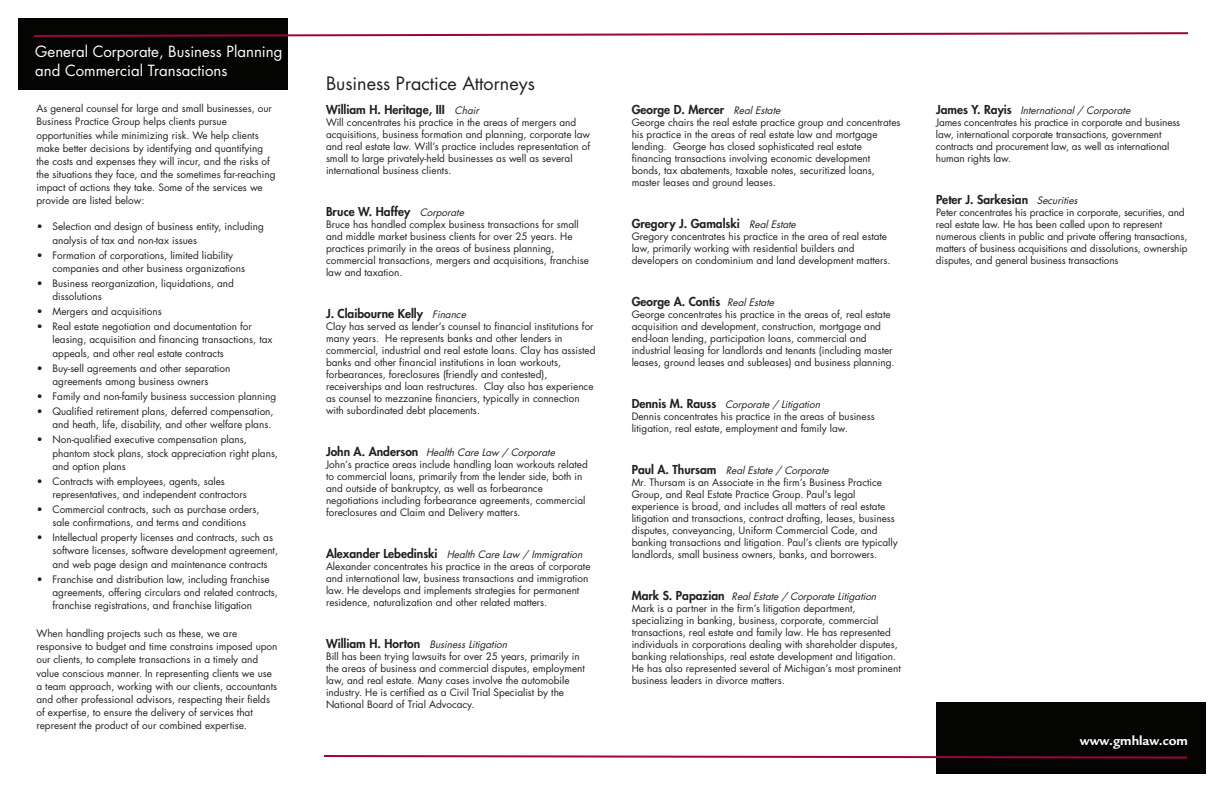
<style>
.page{position:relative;width:1224px;height:792px;background:#fff}
.page>*{position:absolute;margin:0;border:0;box-sizing:border-box;transform-origin:0 0}
.t1{font:18px "Futura";color:#231f20}
.t2{font:15px/19.7px "Futura";color:#fff}
.t3{font:700 14px "Legacy Sans";color:#fff}
.t4{font:800 12px "Futura";color:#231f20}
.t5{font:10px/12px "Futura";color:#231f20}
.s1{font-weight:400;font-style:italic;font-size:10px}
.s2{font-weight:800;font-size:12px}
.s3{font-style:italic}
</style>
<div class="page">
<div style="left:936px;top:702px;width:270px;height:72px;background:#040503"></div>
<div style="left:18px;top:18px;width:270px;height:72px;background:#040503"></div>
<svg style="left:324px;top:755px;width:863px;height:4px"></svg>
<svg style="left:34px;top:32px;width:1154px;height:5px"></svg>
<h2 class="t2" style="left:35px;top:43px;width:249px">General Corporate, Business Planning and Commercial Transactions</h2>
<p class="t5" style="left:36px;top:103px;width:241px;line-height:13.1px">As general counsel for large and small businesses, our Business Practice Group helps clients pursue opportunities while minimizing risk. We help clients make better decisions by identifying and quantifying the costs and expenses they will incur, and the risks of the situations they face, and the sometimes far-reaching impact of actions they take. Some of the services we provide are listed below:</p>
<p class="t5" style="left:53px;top:221px;width:213px;line-height:13.1px;text-indent:-16px">• Selection and design of business entity, including analysis of tax and non-tax issues</p>
<p class="t5" style="left:53px;top:249px;width:194px;line-height:13.1px;text-indent:-16px">• Formation of corporations, limited liability companies and other business organizations</p>
<p class="t5" style="left:53px;top:278px;width:183px;line-height:13.1px;text-indent:-16px">• Business reorganization, liquidations, and dissolutions</p>
<p class="t5" style="left:37px;top:306px;width:126px">• Mergers and acquisitions</p>
<p class="t5" style="left:53px;top:321px;width:222px;line-height:13.1px;text-indent:-16px">• Real estate negotiation and documentation for leasing, acquisition and financing transactions, tax appeals, and other real estate contracts</p>
<p class="t5" style="left:53px;top:362px;width:179px;line-height:13.1px;text-indent:-16px">• Buy-sell agreements and other separation agreements among business owners</p>
<p class="t5" style="left:37px;top:391px;width:241px">• Family and non-family business succession planning</p>
<p class="t5" style="left:37px;top:406px;width:238px;line-height:13.1px;text-align:right">• Qualified retirement plans, deferred compensation, and heath, life, disability, and other welfare plans.</p>
<p class="t5" style="left:53px;top:434px;width:227px;line-height:13.1px;text-indent:-16px">• Non-qualified executive compensation plans, phantom stock plans, stock appreciation right plans, and option plans</p>
<p class="t5" style="left:53px;top:475px;width:196px;line-height:13.1px;text-indent:-16px">• Contracts with employees, agents, sales representatives, and independent contractors</p>
<p class="t5" style="left:37px;top:504px;width:224px;line-height:13.1px;text-align:center">• Commercial contracts, such as purchase orders, sale confirmations, and terms and conditions</p>
<p class="t5" style="left:53px;top:532px;width:227px;line-height:13.1px;text-indent:-16px">• Intellectual property licenses and contracts, such as software licenses, software development agreement, and web page design and maintenance contracts</p>
<p class="t5" style="left:53px;top:573px;width:227px;line-height:13.1px;text-indent:-16px">• Franchise and distribution law, including franchise agreements, offering circulars and related contracts, franchise registrations, and franchise litigation</p>
<p class="t5" style="left:36px;top:628px;width:243px;line-height:13.1px">When handling projects such as these, we are responsive to budget and time constrains imposed upon our clients, to complete transactions in a timely and value conscious manner. In representing clients we use a team approach, working with our clients, accountants and other professional advisors, respecting their fields of expertise, to ensure the delivery of services that represent the product of our combined expertise.</p>
<h1 class="t1" style="left:326px;top:75px;width:210px">Business Practice Attorneys</h1>
<p class="t4" style="left:326px;top:104px;width:157px">William H. Heritage, III <span class="s1">Chair</span></p>
<p class="t5" style="left:326px;top:117px;width:266px">Will concentrates his practice in the areas of mergers and acquisitions, business formation and planning, corporate law and real estate law. Will’s practice includes representation of small to large privately-held businesses as well as several international business clients.</p>
<p class="t4" style="left:326px;top:206px;width:142px">Bruce W. Haffey <span class="s1">Corporate</span></p>
<p class="t5" style="left:326px;top:219px;width:265px">Bruce has handled complex business transactions for small and middle market business clients for over 25 years. He practices primarily in the areas of business planning, commercial transactions, mergers and acquisitions, franchise law and taxation.</p>
<p class="t4" style="left:326px;top:308px;width:144px">J. Claibourne Kelly <span class="s1">Finance</span></p>
<p class="t5" style="left:326px;top:321px;width:271px">Clay has served as lender’s counsel to financial institutions for many years. He represents banks and other lenders in commercial, industrial and real estate loans. Clay has assisted banks and other financial institutions in loan workouts, forbearances, foreclosures (friendly and contested), receiverships and loan restructures. Clay also has experience as counsel to mezzanine financiers, typically in connection with subordinated debt placements.</p>
<p class="t5" style="left:326px;top:447px;width:263px"><span class="s2">John A. Anderson</span> <span class="s3">Health Care Law / Corporate<br></span>John’s practice areas include handling loan workouts related to commercial loans, primarily from the lender side, both in and outside of bankruptcy, as well as forbearance negotiations including forbearance agreements, commercial foreclosures and Claim and Delivery matters.</p>
<p class="t5" style="left:326px;top:549px;width:266px"><span class="s2">Alexander Lebedinski</span> <span class="s3">HealthCareLaw/Immigration </span>Alexander concentrates his practice in the areas of corporate and international law, business transactions and immigration law. He develops and implements strategies for permanent residence, naturalization and other related matters.</p>
<p class="t5" style="left:326px;top:639px;width:260px"><span class="s2">William H. Hor ton</span> <span class="s3">Business Litigation<br></span>Bill has been trying lawsuits for over 25 years, primarily in the areas of business and commercial disputes, employment law, and real estate. Many cases involve the automobile industry. He is certified as a Civil Trial Specialist by the National Board of Trial Advocacy.</p>
<p class="t4" style="left:632px;top:104px;width:152px">George D. Mercer <span class="s1">RealEstate</span></p>
<p class="t5" style="left:632px;top:117px;width:270px">George chairs the real estate practice group and concentrates his practice in the areas of real estate law and mortgage lending. George has closed sophisticated real estate financing transactions involving economic development bonds, tax abatements, taxable notes, securitized loans, master leases and ground leases.</p>
<p class="t4" style="left:632px;top:218px;width:168px">Gregory J. Gamalski <span class="s1">RealEstate</span></p>
<p class="t5" style="left:632px;top:231px;width:260px">Gregory concentrates his practice in the area of real estate law, primarily working with residential builders and developers on condominium and land development matters.</p>
<p class="t4" style="left:632px;top:296px;width:146px">George A. Contis <span class="s1">RealEstate</span></p>
<p class="t5" style="left:632px;top:309px;width:264px">George concentrates his practice in the areas of, real estate acquisition and development, construction, mortgage and end-loan lending, participation loans, commercial and industrial leasing for landlords and tenants (including master leases, ground leases and subleases) and business planning.</p>
<p class="t5" style="left:632px;top:399px;width:245px"><span class="s2">De n n i s M . Ra u s s</span> <span class="s3">Corporate / Litigation<br></span>Dennis concentrates his practice in the areas of business litigation, real estate, employment and family law.</p>
<p class="t5" style="left:632px;top:465px;width:268px"><span class="s2">Paul A. Thursam</span> <span class="s3">Real Estate / Corporate<br></span>Mr. Thursam is an Associate in the firm’s Business Practice Group, and Real Estate Practice Group. Paul’s legal experience is broad, and includes all matters of real estate litigation and transactions, contract drafting, leases, business disputes, conveyancing, Uniform Commercial Code, and banking transactions and litigation. Paul’s clients are typically landlords, small business owners, banks, and borrowers.</p>
<p class="t5" style="left:632px;top:591px;width:271px"><span class="s2">Ma r k S . Pa pa z i a n</span> <span class="s3">Real Estate / Corporate Litigation </span>Mark is a partner in the firm’s litigation department, specializing in banking, business, corporate, commercial transactions, real estate and family law. He has represented individuals in corporations dealing with shareholder disputes, banking relationships, real estate development and litigation.<br>He has also represented several of Michigan’s most prominent business leaders in divorce matters.</p>
<p class="t5" style="left:936px;top:105px;width:246px"><span class="s2">J a m e s Y. Rayi s</span> <span class="s3">International / Corporate<br></span>James concentrates his practice in corporate and business law, international corporate transactions, government contracts and procurement law, as well as international human rights law.</p>
<p class="t4" style="left:936px;top:194px;width:145px">Peter J. Sarkesian <span class="s1">Securities</span></p>
<p class="t5" style="left:936px;top:207px;width:253px">Peter concentrates his practice in corporate, securities, and real estate law. He has been called upon to represent numerous clients in public and private offering transactions, matters of business acquisitions and dissolutions, ownership disputes, and general business transactions</p>
<h3 class="t3" style="left:1080px;top:735px;width:110px">www.gmhlaw.com</h3>
</div>
